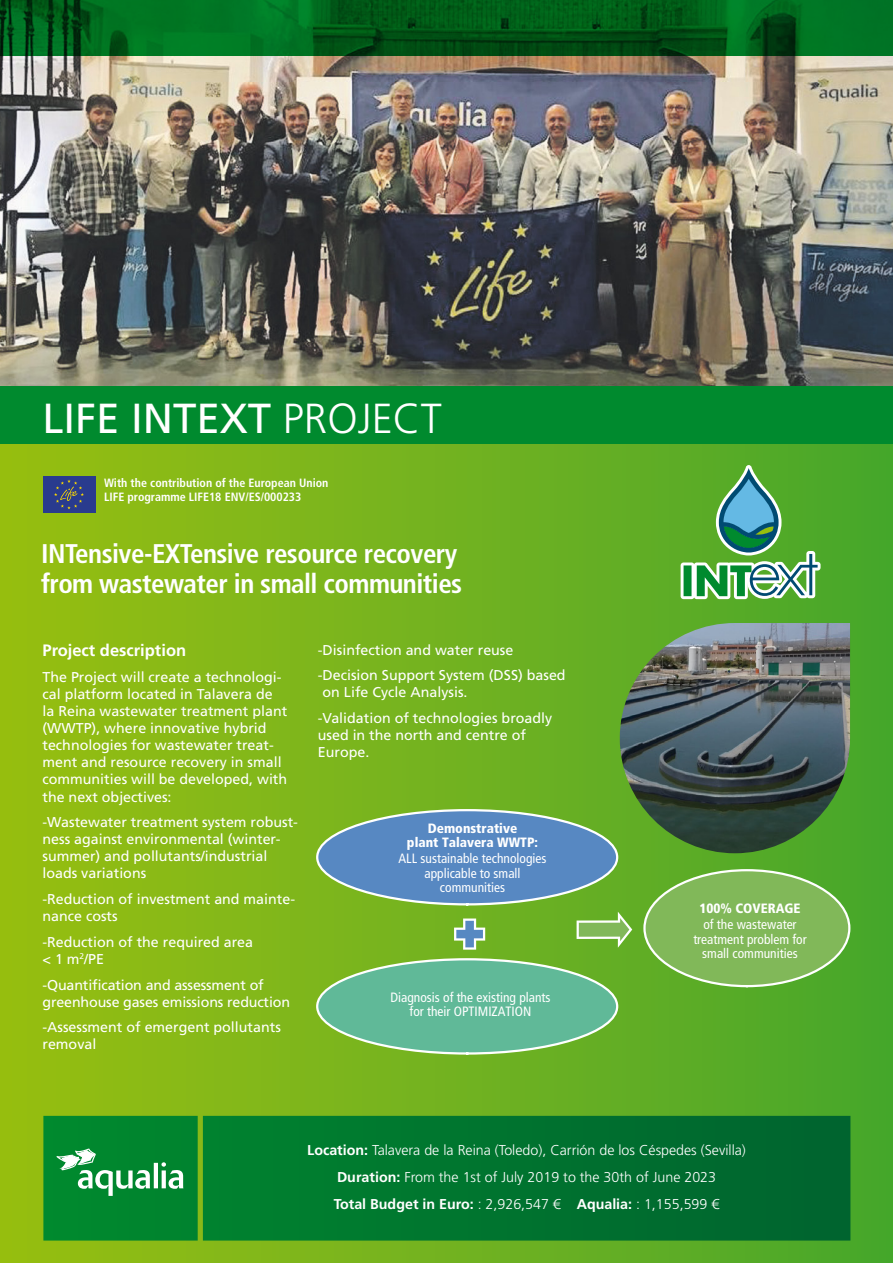
<style>
.page{position:relative;width:893px;height:1263px;background:#fff}
.page>*{position:absolute;margin:0;border:0;box-sizing:border-box;transform-origin:0 0}
.t1{font:42px "Frutiger";color:#fff}
.t2{font:700 condensed 27px/30px "Frutiger";letter-spacing:-.02em;color:#fff}
.t3{font:700 16.5px "Frutiger";color:#fff}
.t4{font:14.25px/17.1px "Frutiger";color:#fff}
.t5{font:300 14.25px/26.7px "Frutiger LT Std";color:#fff;text-align:center}
.t6{font:700 14.25px "Frutiger";color:#fff}
.t7{font:condensed 13.5px/14.2px "Frutiger";color:#fff;text-align:center}
.t8{font:900 condensed 13.5px/14.2px "Frutiger";color:#fff;text-align:center}
.t9{font:700 condensed 12px/14.4px "Frutiger";color:#fff}
.s1{font-weight:300}
.s2{font-family:"Frutiger";font-weight:700}
.s3{font-family:"Frutiger LT Std";font-weight:300}
</style>
<div class="page">
<div style="left:0;top:434px;width:893px;height:829px;background:linear-gradient(to right,#99be11,#49a62d)"></div>
<svg style="left:454px;top:918px;width:31px;height:32px"></svg>
<svg style="left:577px;top:912px;width:55px;height:36px"></svg>
<div style="left:316px;top:809px;width:302px;height:96px;background:#5788c2;border:2px solid #fff;border-radius:50%"></div>
<div style="left:316px;top:958px;width:302px;height:96px;background:#60b998;border:2px solid #fff;border-radius:50%"></div>
<div style="left:643px;top:869px;width:207px;height:118px;background:#81b859;border:2px solid #fff;border-radius:50%"></div>
<img style="left:0;top:56px;width:893px;height:330px">
<div style="left:0;top:386px;width:893px;height:57px;background:#008a2e"></div>
<svg style="left:43px;top:1116px;width:807px;height:124px"></svg>
<svg style="left:56px;top:1148px;width:127px;height:48px"></svg>
<svg style="left:0;top:0;width:893px;height:56px"></svg>
<div style="left:43px;top:476px;width:52px;height:36px;background:#293b8e"></div>
<svg style="left:54px;top:480px;width:30px;height:29px"></svg>
<img style="left:620px;top:623px;width:230px;height:230px">
<svg style="left:681px;top:465px;width:140px;height:134px"></svg>
<h1 class="t1" style="left:43px;top:393px;width:401px">LIFE INTEXT <span class="s1">PROJECT</span></h1>
<p class="t9" style="left:104px;top:475px;width:226px">With the contribution of the European Union<br>LIFE programme LIFE18 ENV/ES/000233</p>
<h2 class="t2" style="left:41px;top:539px;width:423px">INTensive-EXTensive resource recovery from wastewater in small communities</h2>
<p class="t3" style="left:43px;top:641px;width:145px">Project description</p>
<p class="t4" style="left:43px;top:668px;width:246px">The Project will create a technologi&shy;cal platform located in Talavera de la Reina wastewater treatment plant (WWTP), where innovative hybrid technologies for wastewater treat&shy;ment and resource recovery in small communities will be developed, with the next objectives:</p>
<p class="t4" style="left:43px;top:813px;width:257px">-Wastewater treatment system robust&shy;ness against environmental (winter&shy;summer) and pollutants/industrial loads variations</p>
<p class="t4" style="left:43px;top:890px;width:254px">-Reduction of investment and mainte&shy;nance costs</p>
<p class="t4" style="left:43px;top:933px;width:212px">-Reduction of the required area &lt; 1 m<sup>2</sup>/PE</p>
<p class="t4" style="left:43px;top:976px;width:249px">-Quantification and assessment of greenhouse gases emissions reduction</p>
<p class="t4" style="left:43px;top:1018px;width:240px">-Assessment of emergent pollutants removal</p>
<p class="t4" style="left:318px;top:637px;width:249px;line-height:25.7px">-Disinfection and water reuse -Decision Support System (DSS) based</p>
<p class="t4" style="left:318px;top:679px;width:236px;line-height:25.7px;text-indent:5px">on Life Cycle Analysis.<br>-Validation of technologies broadly</p>
<p class="t4" style="left:318px;top:726px;width:210px">used in the north and centre of<br>Europe.</p>
<p class="t8" style="left:407px;top:821px;width:133px">Demonstrative<br>plant Talavera WWTP:</p>
<p class="t7" style="left:399px;top:852px;width:149px">ALL sustainable technologies applicable to small communities</p>
<p class="t7" style="left:390px;top:990px;width:162px">Diagnosis of the existing plants for their OPTIMIZATION</p>
<p class="t8" style="left:699px;top:901px;width:103px">100% COVERAGE</p>
<p class="t7" style="left:693px;top:917px;width:115px">of the wastewater treatment problem for small communities</p>
<p class="t5" style="left:307px;top:1137px;width:440px"><span class="s2">Location:</span> Talavera de la Reina (Toledo), Carrión de los Céspedes (Sevilla)<br><span class="s2">Duration:</span> From the 1st of July 2019 to the 30th of June 2023</p>
<p class="t6" style="left:334px;top:1195px;width:387px">Total Budget in Euro: <span class="s3">: 2,926,547 €</span> Aqualia: <span class="s3">: 1,155,599 €</span></p>
</div>
